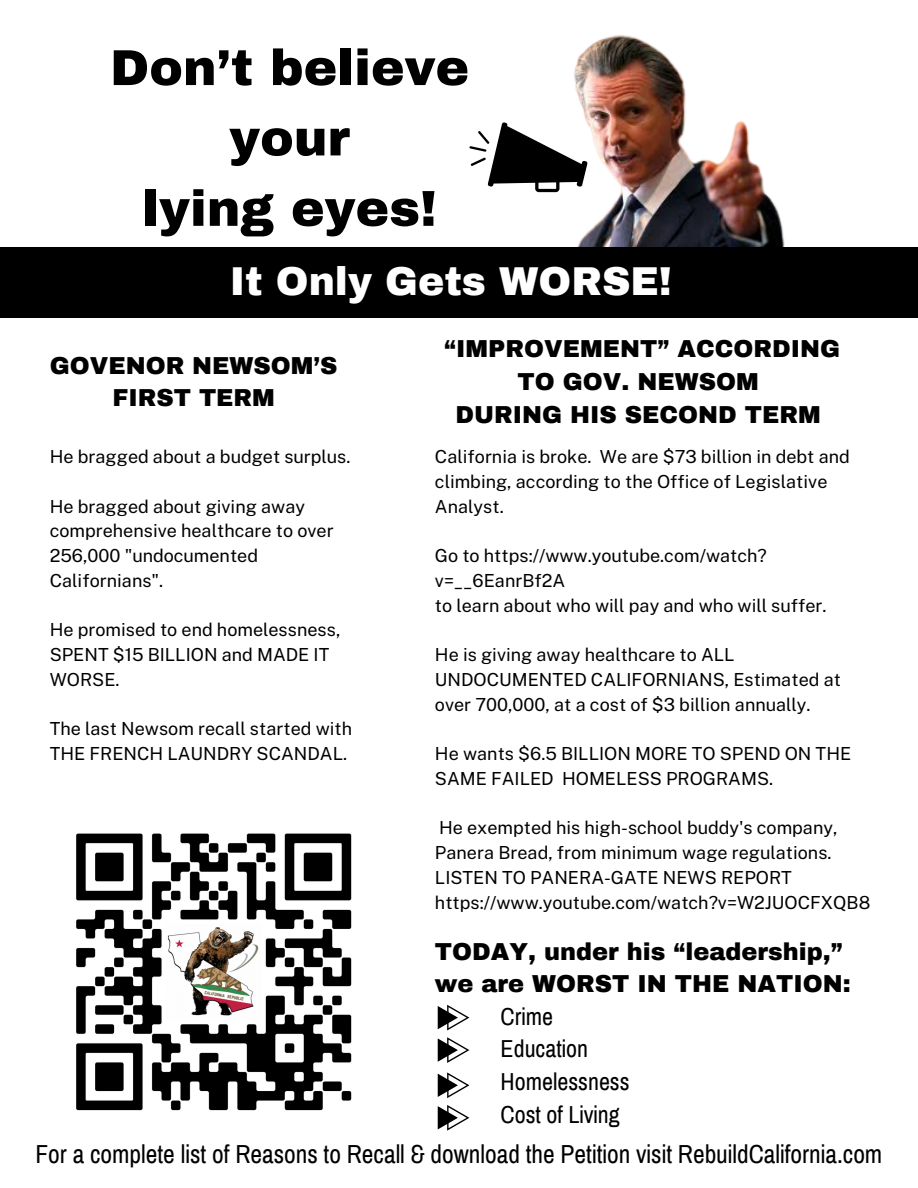
<style>
.page{position:relative;width:918px;height:1188px;background:#fff}
.page>*{position:absolute;margin:0;border:0;box-sizing:border-box;transform-origin:0 0}
.t1{font:900 50.55px/70.3px "Archivo";color:#000;text-align:center}
.t2{font:900 39.45px "Archivo";color:#fff}
.t3{font:25.5px "Archivo Narrow";color:#000}
.t4{font:900 24px/32.7px "Archivo";color:#000;text-align:center}
.t5{font:24px "Archivo Narrow";color:#000}
.t6{font:18px/24.8px "Public Sans";color:#000}
</style>
<div class="page">
<img style="left:552px;top:35px;width:233px;height:212px">
<svg style="left:470px;top:122px;width:117px;height:70px"></svg>
<div style="left:0;top:247px;width:918px;height:71px;background:#000"></div>
<img style="left:76px;top:833px;width:276px;height:278px">
<svg style="left:438px;top:1005px;width:31px;height:25px"></svg>
<svg style="left:438px;top:1072px;width:31px;height:26px"></svg>
<svg style="left:438px;top:1105px;width:31px;height:26px"></svg>
<svg style="left:438px;top:1037px;width:31px;height:26px"></svg>
<h2 class="t1" style="left:110px;top:33px;width:361px">Don’t believe your<br>lying eyes!</h2>
<p class="t2" style="left:230px;top:261px;width:444px">It Only Gets WORSE!</p>
<p class="t4" style="left:50px;top:349px;width:289px">GOVENOR NEWSOM’S<br>FIRST TERM</p>
<p class="t6" style="left:50px;top:444px;width:302px">He bragged about a budget surplus.</p>
<p class="t6" style="left:50px;top:494px;width:285px">He bragged about giving away comprehensive healthcare to over<br>256,000 "undocumented<br>Californians".</p>
<p class="t6" style="left:50px;top:618px;width:292px">He promised to end homelessness,<br>SPENT $15 BILLION and MADE IT<br>WORSE.</p>
<p class="t6" style="left:50px;top:717px;width:304px">The last Newsom recall started with<br>THE FRENCH LAUNDRY SCANDAL.</p>
<p class="t4" style="left:444px;top:333px;width:397px">“IMPROVEMENT” ACCORDING<br>TO GOV. NEWSOM<br>DURING HIS SECOND TERM</p>
<h3 class="t6" style="left:435px;top:444px;width:417px">California is broke. We are $73 billion in debt and climbing, according to the Office of Legislative<br>Analyst.</h3>
<h3 class="t6" style="left:435px;top:543px;width:333px">Go to https://www.youtube.com/watch? v=__6EanrBf2A</h3>
<p class="t6" style="left:435px;top:593px;width:393px">to learn about who will pay and who will suffer.</p>
<p class="t6" style="left:435px;top:642px;width:408px">He is giving away healthcare to ALL<br>UNDOCUMENTED CALIFORNIANS, Estimated at over 700,000, at a cost of $3 billion annually.</p>
<p class="t6" style="left:435px;top:741px;width:418px">He wants $6.5 BILLION MORE TO SPEND ON THE<br>SAME FAILED HOMELESS PROGRAMS.</p>
<p class="t6" style="left:435px;top:816px;width:437px">He exempted his high-school buddy's company, Panera Bread, from minimum wage regulations.<br>LISTEN TO PANERA-GATE NEWS REPORT https://www.youtube.com/watch?v=W2JUOCFXQB8</p>
<p class="t4" style="left:435px;top:935px;width:409px">TODAY, under his “leadership,”</p>
<p class="t4" style="left:435px;top:968px;width:417px">we are WORST IN THE NATION:</p>
<p class="t5" style="left:501px;top:1004px;width:54px">Crime</p>
<p class="t5" style="left:501px;top:1036px;width:89px">Education</p>
<p class="t5" style="left:501px;top:1069px;width:131px">Homelessness</p>
<p class="t5" style="left:501px;top:1102px;width:121px">Cost of Living</p>
<h4 class="t3" style="left:36px;top:1141px;width:848px">For a complete list of Reasons to Recall &amp; download the Petition visit RebuildCalifornia.com</h4>
</div>
